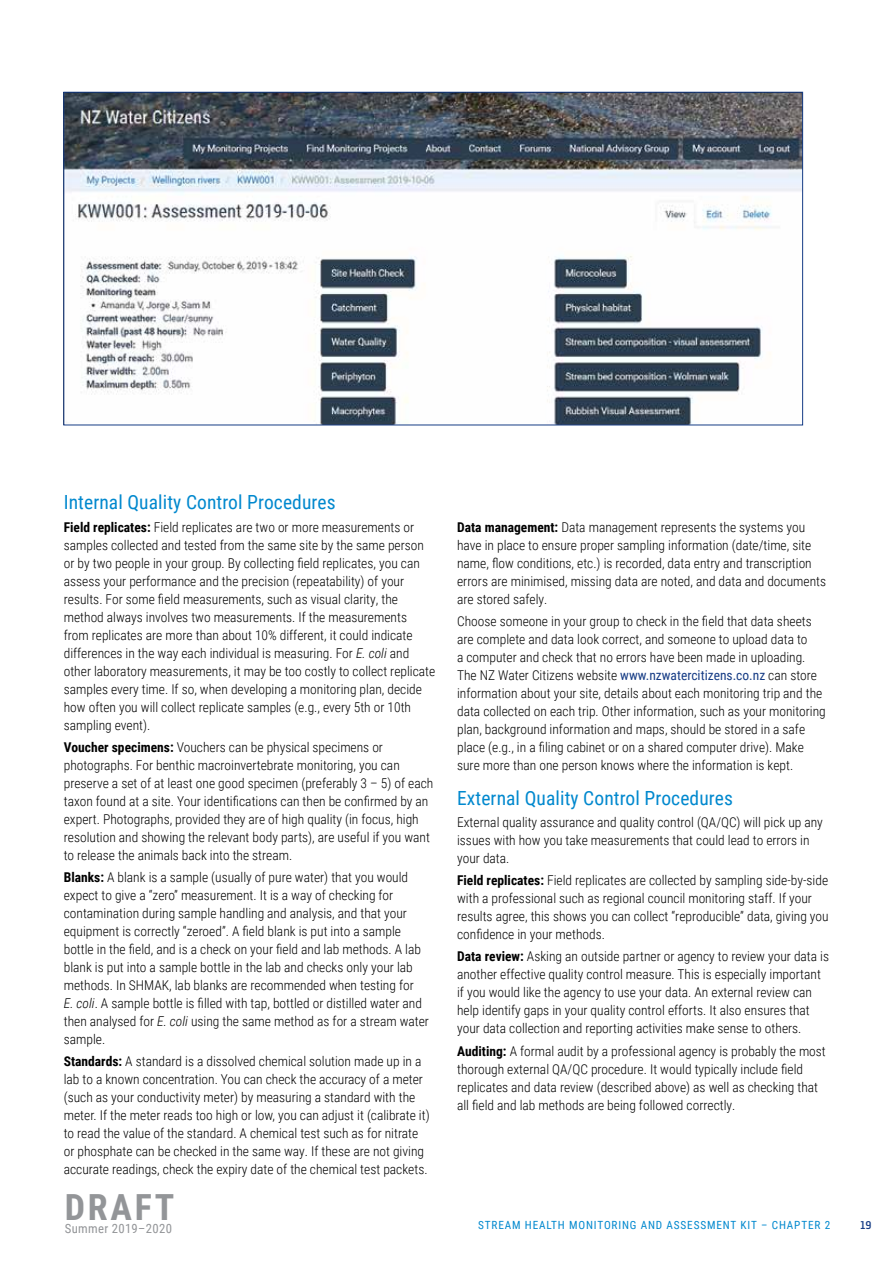
<style>
.page{position:relative;width:893px;height:1263px;background:#fff}
.page>*{position:absolute;margin:0;border:0;box-sizing:border-box;transform-origin:0 0}
.t1{font:700 36px "Roboto Condensed";letter-spacing:.075em;color:#939598}
.t2{font:19.5px "Roboto Condensed";letter-spacing:.005em;color:#0088ce}
.t3{font:300 13.5px/18px "Roboto Condensed";color:#000}
.t4{font:12.75px "Roboto Condensed";letter-spacing:.025em;color:#939598}
.t5{font:11.25px "Roboto Condensed";letter-spacing:.075em;color:#0088ce}
.t6{font:500 11.25px "Klampenborg";color:#163c85}
.s1{font-weight:700}
.s2{font-style:italic}
.s3{font-weight:400;color:#163c85}
</style>
<div class="page">
<img style="left:66px;top:94px;width:735px;height:329px">
<h2 class="t2" style="left:64px;top:489px;width:273px">Internal Quality Control Procedures</h2>
<p class="t3" style="left:64px;top:517px;width:373px"><span class="s1">Field replicates:</span> Field replicates are two or more measurements or samples collected and tested from the same site by the same person or by two people in your group. By collecting field replicates, you can assess your performance and the precision (repeatability) of your results. For some field measurements, such as visual clarity, the method always involves two measurements. If the measurements<br>from replicates are more than about 10% different, it could indicate differences in the way each individual is measuring. For <span class="s2">E. coli</span> and other laboratory measurements, it may be too costly to collect replicate samples every time. If so, when developing a monitoring plan, decide how often you will collect replicate samples (e.g., every 5th or 10th sampling event).</p>
<p class="t3" style="left:64px;top:738px;width:371px"><span class="s1">Voucher specimens:</span> Vouchers can be physical specimens or photographs. For benthic macroinvertebrate monitoring, you can preserve a set of at least one good specimen (preferably 3 – 5) of each taxon found at a site. Your identifications can then be confirmed by an expert. Photographs, provided they are of high quality (in focus, high resolution and showing the relevant body parts), are useful if you want to release the animals back into the stream.</p>
<p class="t3" style="left:64px;top:868px;width:367px"><span class="s1">Blanks:</span> A blank is a sample (usually of pure water) that you would expect to give a “zero” measurement. It is a way of checking for contamination during sample handling and analysis, and that your equipment is correctly “zeroed”. A field blank is put into a sample bottle in the field, and is a check on your field and lab methods. A lab blank is put into a sample bottle in the lab and checks only your lab methods. In SHMAK, lab blanks are recommended when testing for<br><span class="s2">E. coli</span>. A sample bottle is filled with tap, bottled or distilled water and then analysed for <span class="s2">E. coli</span> using the same method as for a stream water sample.</p>
<p class="t3" style="left:64px;top:1052px;width:367px"><span class="s1">Standards:</span> A standard is a dissolved chemical solution made up in a lab to a known concentration. You can check the accuracy of a meter (such as your conductivity meter) by measuring a standard with the meter. If the meter reads too high or low, you can adjust it (calibrate it) to read the value of the standard. A chemical test such as for nitrate or phosphate can be checked in the same way. If these are not giving accurate readings, check the expiry date of the chemical test packets.</p>
<h1 class="t1" style="left:65px;top:1182px;width:111px">DRAFT</h1>
<p class="t4" style="left:65px;top:1220px;width:109px">Summer 2019–2020</p>
<p class="t3" style="left:457px;top:517px;width:370px"><span class="s1">Data management:</span> Data management represents the systems you have in place to ensure proper sampling information (date/time, site name, flow conditions, etc.) is recorded, data entry and transcription errors are minimised, missing data are noted, and data and documents are stored safely.</p>
<p class="t3" style="left:457px;top:611px;width:370px">Choose someone in your group to check in the field that data sheets are complete and data look correct, and someone to upload data to<br>a computer and check that no errors have been made in uploading.<br>The NZ Water Citizens website <span class="s3">www.nzwatercitizens.co.nz</span> can store information about your site, details about each monitoring trip and the data collected on each trip. Other information, such as your monitoring plan, background information and maps, should be stored in a safe place (e.g., in a filing cabinet or on a shared computer drive). Make sure more than one person knows where the information is kept.</p>
<h2 class="t2" style="left:457px;top:784px;width:277px">External Quality Control Procedures</h2>
<p class="t3" style="left:457px;top:812px;width:367px">External quality assurance and quality control (QA/QC) will pick up any issues with how you take measurements that could lead to errors in your data.</p>
<p class="t3" style="left:457px;top:871px;width:373px"><span class="s1">Field replicates:</span> Field replicates are collected by sampling side-by-side with a professional such as regional council monitoring staff. If your results agree, this shows you can collect “reproducible” data, giving you confidence in your methods.</p>
<p class="t3" style="left:457px;top:947px;width:373px"><span class="s1">Data review:</span> Asking an outside partner or agency to review your data is another effective quality control measure. This is especially important if you would like the agency to use your data. An external review can help identify gaps in your quality control efforts. It also ensures that your data collection and reporting activities make sense to others.</p>
<p class="t3" style="left:457px;top:1041px;width:370px"><span class="s1">Auditing:</span> A formal audit by a professional agency is probably the most thorough external QA/QC procedure. It would typically include field replicates and data review (described above) as well as checking that all field and lab methods are being followed correctly.</p>
<p class="t5" style="left:478px;top:1217px;width:354px">STREAM HEALTH MONITORING AND ASSESSMENT KIT – CHAPTER 2</p>
<p class="t6" style="left:861px;top:1217px;width:13px">19</p>
</div>
